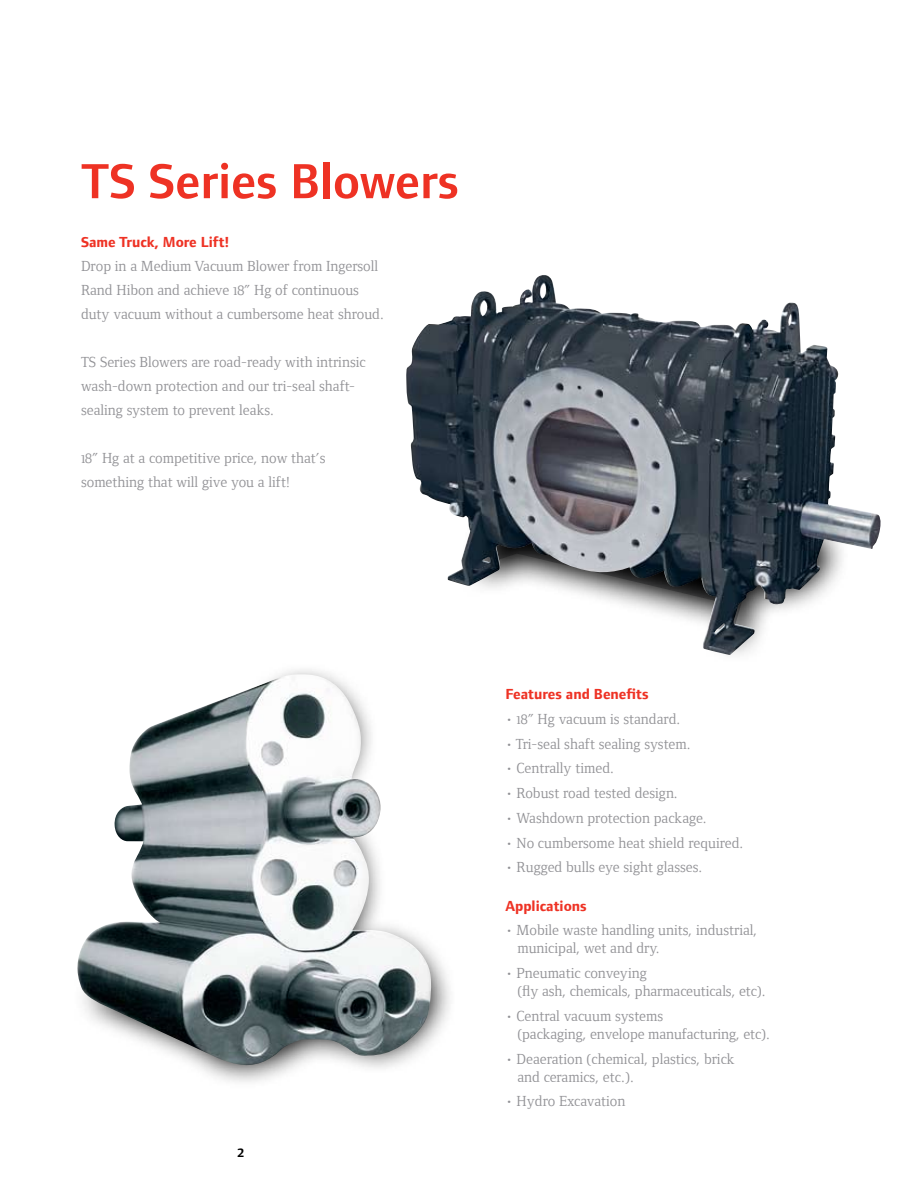
<style>
.page{position:relative;width:918px;height:1188px;background:#fff}
.page>*{position:absolute;margin:0;border:0;box-sizing:border-box;transform-origin:0 0}
.t1{font:51px "Foundry Form Sans Demi OSF";color:#ee3224}
.t2{font:15px/24px "Foundry Form Serif Book OSF";color:#919195}
.t3{font:700 15px "Foundry Form Sans";color:#ee3224}
.t4{font:700 12.75px "Foundry Form Sans";color:#000}
</style>
<div class="page">
<svg style="left:202px;top:669px;width:248px;height:413px"></svg>
<svg style="left:759px;top:440px;width:101px;height:198px"></svg>
<svg style="left:759px;top:458px;width:73px;height:176px"></svg>
<img style="left:406px;top:277px;width:353px;height:378px">
<img style="left:77px;top:674px;width:355px;height:392px">
<h1 class="t1" style="left:81px;top:153px;width:379px">TS Series Blowers</h1>
<p class="t3" style="left:81px;top:234px;width:149px">Same Truck, More Lift!</p>
<p class="t2" style="left:81px;top:254px;width:304px">Drop in a Medium Vacuum Blower from Ingersoll<br>Rand Hibon and achieve 18” Hg of continuous duty vacuum without a cumbersome heat shroud.</p>
<p class="t2" style="left:81px;top:350px;width:286px">TS Series Blowers are road-ready with intrinsic wash-down protection and our tri-seal shaft&shy;sealing system to prevent leaks.</p>
<p class="t2" style="left:81px;top:446px;width:246px">18” Hg at a competitive price, now that’s something that will give you a lift!</p>
<p class="t4" style="left:237px;top:1145px;width:8px">2</p>
<p class="t3" style="left:505px;top:686px;width:145px">Features and Benefits</p>
<p class="t2" style="left:505px;top:707px;width:176px">• 18” Hg vacuum is standard.</p>
<p class="t2" style="left:505px;top:732px;width:187px">• Tri-seal shaft sealing system.</p>
<p class="t2" style="left:505px;top:756px;width:110px">• Centrally timed.</p>
<p class="t2" style="left:505px;top:781px;width:174px">• Robust road tested design.</p>
<p class="t2" style="left:505px;top:806px;width:203px">• Washdown protection package.</p>
<p class="t2" style="left:505px;top:831px;width:239px">• No cumbersome heat shield required.</p>
<p class="t2" style="left:505px;top:855px;width:199px">• Rugged bulls eye sight glasses.</p>
<p class="t3" style="left:505px;top:897px;width:83px">Applications</p>
<p class="t2" style="left:517px;top:921px;width:241px;line-height:18px;text-indent:-12px">• Mobile waste handling units, industrial, municipal, wet and dry.</p>
<p class="t2" style="left:517px;top:964px;width:250px;line-height:18px;text-indent:-12px">• Pneumatic conveying<br>(fly ash, chemicals, pharmaceuticals, etc).</p>
<p class="t2" style="left:517px;top:1007px;width:254px;line-height:18px;text-indent:-12px">• Central vacuum systems<br>(packaging, envelope manufacturing, etc).</p>
<p class="t2" style="left:517px;top:1050px;width:219px;line-height:18px;text-indent:-12px">• Deaeration (chemical, plastics, brick and ceramics, etc.).</p>
<p class="t2" style="left:505px;top:1089px;width:122px">• Hydro Excavation</p>
</div>
